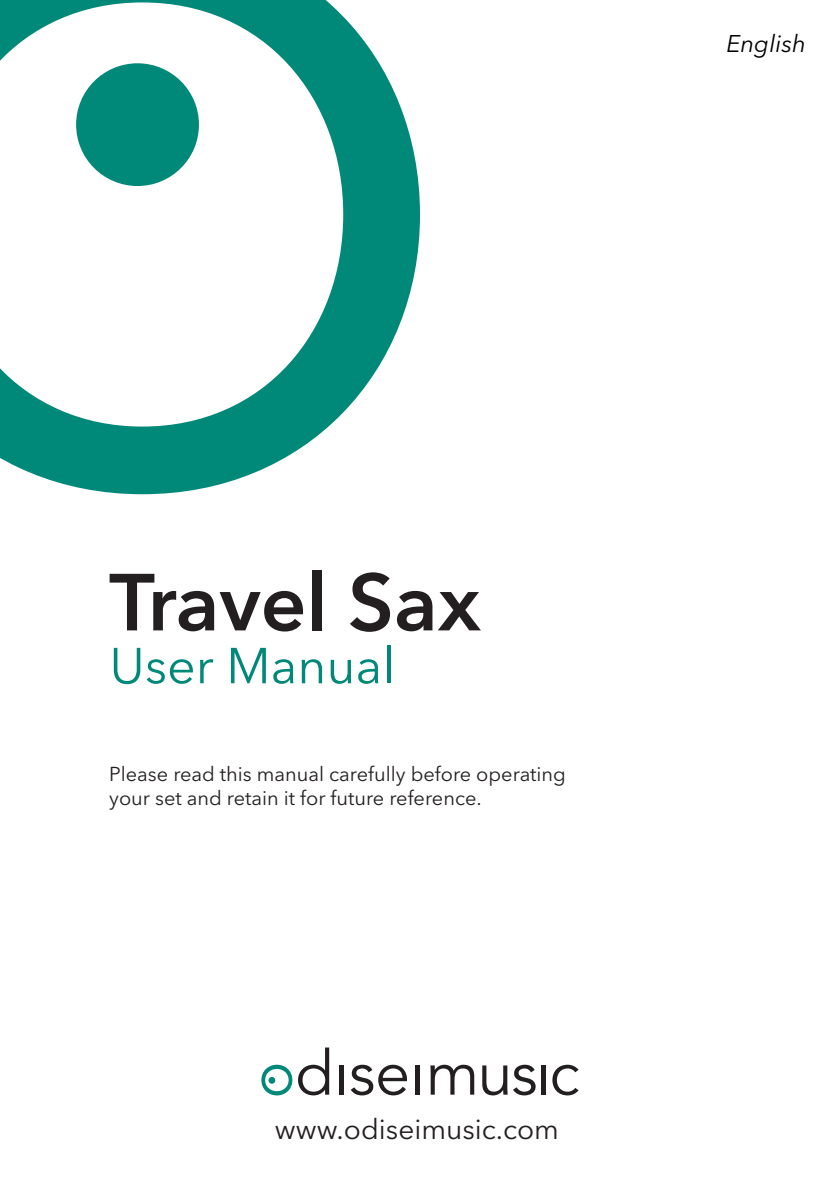
<style>
.page{position:relative;width:840px;height:1191px;background:#fff}
.page>*{position:absolute;margin:0;border:0;box-sizing:border-box;transform-origin:0 0}
.t1{font:600 80px "Avenir Next Cyr";color:#231f20}
.t2{font:50px "Avenir Next Cyr";color:#008879}
.t3{font:28px "Avenir Next Cyr";color:#231f20}
.t4{font:italic 24px "Avenir Next Cyr";color:#000001}
.t5{font:20px/24px "Avenir Next Cyr";color:#231f20}
</style>
<div class="page">
<svg style="left:0;top:0;width:420px;height:494px"></svg>
<div style="left:76px;top:63px;width:123px;height:123px;background:#008879;border-radius:50%"></div>
<svg style="left:430px;top:1064px;width:44px;height:30px"></svg>
<svg style="left:482px;top:1064px;width:53px;height:31px"></svg>
<hr style="left:541px;top:1065px;width:4px;height:29px;background:#231f20">
<svg style="left:552px;top:1064px;width:26px;height:31px"></svg>
<svg style="left:298px;top:1047px;width:31px;height:48px"></svg>
<hr style="left:339px;top:1065px;width:4px;height:29px;background:#231f20">
<svg style="left:350px;top:1064px;width:57px;height:31px"></svg>
<hr style="left:415px;top:1065px;width:4px;height:29px;background:#231f20">
<svg style="left:261px;top:1064px;width:31px;height:31px"></svg>
<div style="left:268px;top:1077px;width:7px;height:6px;background:#008879;border-radius:50%"></div>
<p class="t4" style="left:726px;top:29px;width:81px">English</p>
<h1 class="t1" style="left:109px;top:554px;width:373px">Travel Sax</h1>
<h2 class="t2" style="left:109px;top:636px;width:287px">User Manual</h2>
<p class="t5" style="left:109px;top:762px;width:458px">Please read this manual carefully before operating your set and retain it for future reference.</p>
<h3 class="t3" style="left:275px;top:1112px;width:285px">www.odiseimusic.com</h3>
</div>
